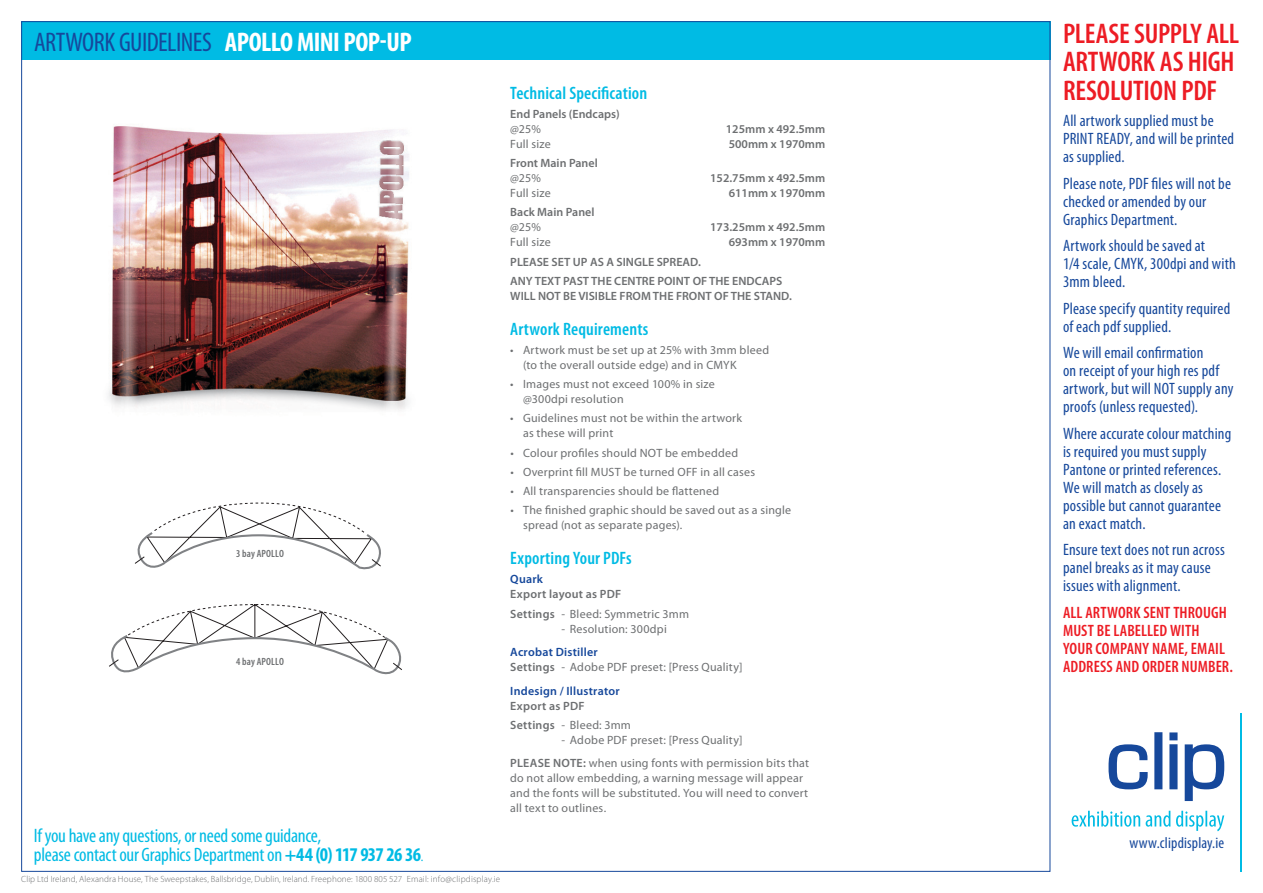
<style>
.page{position:relative;width:1263px;height:893px;background:#fff}
.page>*{position:absolute;margin:0;border:0;box-sizing:border-box;transform-origin:0 0}
.t1{font:600 condensed 28.5px/28.5px "Myriad Pro";letter-spacing:-.01em;color:#ed1c24}
.t2{font:condensed 27px "Myriad Pro";letter-spacing:-.02em;color:#16489b}
.t3{font:condensed 19.5px/19.5px "Myriad Pro";letter-spacing:-.015em;color:#00bbe4}
.t4{font:600 condensed 18px "Myriad Pro";letter-spacing:.015em;color:#00bbe4}
.t5{font:condensed 16.5px/18px "Myriad Pro";letter-spacing:.01em;color:#16489b}
.t6{font:600 condensed 16.5px "Myriad Pro";letter-spacing:.005em;color:#ed1c24}
.t7{font:condensed 15.75px "Myriad Pro";letter-spacing:.01em;color:#16489b}
.t8{font:12px/15px "Myriad Pro";letter-spacing:.02em;color:#6d6f71}
.t9{font:600 12px/19.2px "Myriad Pro";color:#6d6f71}
.t10{font:600 12px/19.2px "Myriad Pro";letter-spacing:.02em;color:#6d6f71}
.t11{font:600 12px/19.2px "Myriad Pro";letter-spacing:.025em;color:#6d6f71}
.t12{font:600 12px "Myriad Pro";letter-spacing:.02em;color:#16489b}
.t13{font:600 condensed 10.5px "Myriad Pro";letter-spacing:.02em;color:#6d6f71}
.t14{font:300 9px "Myriad Pro";letter-spacing:.015em;color:#6d6f71}
.s1{font-weight:700;color:#fff}
.s2{font-weight:400}
.s3{font-weight:600;color:#16489b}
.s4{font-weight:600}
.s5{font-weight:700}
.s6{font-weight:300}
</style>
<div class="page">
<div style="left:21px;top:21px;width:1029px;height:39px;background:#00bbe4"></div>
<svg style="left:1108px;top:732px;width:116px;height:69px"></svg>
<svg style="left:1071px;top:811px;width:153px;height:20px"></svg>
<hr style="left:1240px;top:713px;width:2px;height:159px;background:#00bbe4">
<svg style="left:154px;top:503px;width:209px;height:28px"></svg>
<svg style="left:137px;top:531px;width:244px;height:25px"></svg>
<svg style="left:109px;top:556px;width:293px;height:119px"></svg>
<img style="left:108px;top:126px;width:301px;height:284px">
<h2 class="t2" style="left:34px;top:25px;width:379px">ARTWORK GUIDELINES <span class="s1">APOLLO MINI POP-UP</span></h2>
<h1 class="t1" style="left:1063px;top:19px;width:177px">Please supply all artwork as high resolution pdf</h1>
<h3 class="t5" style="left:1063px;top:111px;width:173px">All artwork supplied must be<br>PRINT READY, and will be printed as supplied.</h3>
<h3 class="t5" style="left:1063px;top:174px;width:169px">Please note, PDF files will not be checked or amended by our<br>Graphics Department.</h3>
<h3 class="t5" style="left:1063px;top:236px;width:174px">Artwork should be saved at<br>1/4 scale, CMYK, 300dpi and with<br>3mm bleed.</h3>
<h3 class="t5" style="left:1063px;top:299px;width:169px">Please specify quantity required of each pdf supplied.</h3>
<h3 class="t5" style="left:1063px;top:343px;width:172px">We will email confirmation<br>on receipt of your high res pdf artwork, but will NOT supply any proofs (unless requested).</h3>
<h3 class="t5" style="left:1063px;top:424px;width:170px">Where accurate colour matching is required you must supply<br>Pantone or printed references.<br>We will match as closely as possible but cannot guarantee an exact match.</h3>
<h3 class="t5" style="left:1063px;top:541px;width:163px">Ensure text does not run across panel breaks as it may cause issues with alignment.</h3>
<h3 class="t6" style="left:1063px;top:603px;width:32px">ALL ARTWORK</h3>
<h3 class="t6" style="left:1143px;top:603px;width:8px">SENT</h3>
<h3 class="t6" style="left:1173px;top:603px;width:9px">THROUGH</h3>
<h3 class="t6" style="left:1063px;top:621px;width:79px">MUST BE LABELLED</h3>
<h3 class="t6" style="left:1170px;top:621px;width:9px">WITH</h3>
<h3 class="t6" style="left:1063px;top:639px;width:9px">YOUR</h3>
<h3 class="t6" style="left:1095px;top:639px;width:119px">COMPANY NAME, EMAIL</h3>
<h3 class="t6" style="left:1063px;top:657px;width:8px">ADDRESS</h3>
<h3 class="t6" style="left:1116px;top:657px;width:35px">AND ORDER</h3>
<h3 class="t6" style="left:1181px;top:657px;width:53px">NUMBER.</h3>
<h3 class="t4" style="left:510px;top:83px;width:138px">Technical Specification</h3>
<p class="t9" style="left:510px;top:104px;width:111px">End Panels (Endcaps)</p>
<p class="t8" style="left:510px;top:121px;width:32px">@25%</p>
<p class="t9" style="left:726px;top:119px;width:101px">125mm x 492.5mm</p>
<p class="t8" style="left:510px;top:136px;width:42px">Full size</p>
<p class="t9" style="left:729px;top:134px;width:98px">500mm x 1970mm</p>
<p class="t9" style="left:510px;top:153px;width:89px">Front Main Panel</p>
<p class="t8" style="left:510px;top:170px;width:32px">@25%</p>
<p class="t9" style="left:710px;top:168px;width:117px">152.75mm x 492.5mm</p>
<p class="t8" style="left:510px;top:185px;width:42px">Full size</p>
<p class="t9" style="left:729px;top:183px;width:98px">611mm x 1970mm</p>
<p class="t9" style="left:510px;top:202px;width:86px">Back Main Panel</p>
<p class="t8" style="left:510px;top:220px;width:32px">@25%</p>
<p class="t9" style="left:710px;top:217px;width:117px">173.25mm x 492.5mm</p>
<p class="t8" style="left:510px;top:235px;width:42px">Full size</p>
<p class="t9" style="left:729px;top:232px;width:98px">693mm x 1970mm</p>
<p class="t9" style="left:510px;top:252px;width:274px">PLEASE SET UP AS A SINGLE SPREAD.<br>ANY TEXT PAST THE CENTRE POINT OF THE ENDCAPS</p>
<p class="t9" style="left:510px;top:286px;width:283px">WILL NOT BE VISIBLE FROM THE FRONT OF THE STAND.</p>
<h3 class="t4" style="left:510px;top:319px;width:140px">Artwork Requirements</h3>
<p class="t8" style="left:523px;top:342px;width:248px;text-indent:-13px">• Artwork must be set up at 25% with 3mm bleed (to the overall outside edge) and in CMYK</p>
<p class="t8" style="left:523px;top:376px;width:193px;text-indent:-13px">• Images must not exceed 100% in size @300dpi resolution</p>
<p class="t8" style="left:523px;top:411px;width:220px;text-indent:-13px">• Guidelines must not be within the artwork as these will print</p>
<p class="t8" style="left:510px;top:445px;width:229px">• Colour profiles should not be embedded</p>
<p class="t8" style="left:510px;top:464px;width:246px">• Overprint fill must be turned OFF in all cases</p>
<p class="t8" style="left:510px;top:483px;width:210px">• All transparencies should be flattened</p>
<p class="t8" style="left:523px;top:503px;width:270px;text-indent:-13px">• The finished graphic should be saved out as a single spread (not as separate pages).</p>
<p class="t13" style="left:236px;top:548px;width:36px">3 bay APOLLO</p>
<h3 class="t4" style="left:510px;top:548px;width:123px">Exporting Your PDFs</h3>
<p class="t12" style="left:510px;top:572px;width:34px">Quark</p>
<p class="t10" style="left:510px;top:584px;width:180px">Export layout as PDF<br>Settings <span class="s2">- Bleed: Symmetric 3mm</span></p>
<p class="t8" style="left:561px;top:621px;width:107px">- Resolution: 300dpi</p>
<p class="t8" style="left:510px;top:644px;width:234px"><span class="s3">Acrobat Distiller<br></span><span class="s4">Settings</span> - Adobe PDF preset: [Press Quality]</p>
<p class="t12" style="left:510px;top:683px;width:111px">Indesign / Illustrator</p>
<p class="t11" style="left:510px;top:696px;width:122px">Export as PDF<br>Settings <span class="s2">- Bleed: 3mm</span></p>
<p class="t8" style="left:561px;top:732px;width:183px">- Adobe PDF preset: [Press Quality]</p>
<p class="t9" style="left:510px;top:753px;width:15px">Please</p>
<p class="t9" style="left:553px;top:753px;width:9px">note</p>
<p class="t13" style="left:236px;top:656px;width:36px">4 bay APOLLO</p>
<p class="t8" style="left:510px;top:756px;width:300px;text-indent:73px"><span class="s4">:</span> when using fonts with permission bits that do not allow embedding, a warning message will appear and the fonts will be substituted. You will need to convert all text to outlines.</p>
<h3 class="t3" style="left:34px;top:825px;width:391px">If you have any questions, or need some guidance,<br>please contact our Graphics Department on <span class="s5">+44 (0) 117 937 26 36</span><span class="s6">.</span></h3>
<h3 class="t7" style="left:1129px;top:834px;width:96px">www.clipdisplay.ie</h3>
<p class="t14" style="left:21px;top:874px;width:481px">Clip Ltd Ireland, Alexandra House, The Sweepstakes, Ballsbridge, Dublin, Ireland. Freephone: 1800 805 527 Email: info@clipdisplay.ie</p>
</div>
